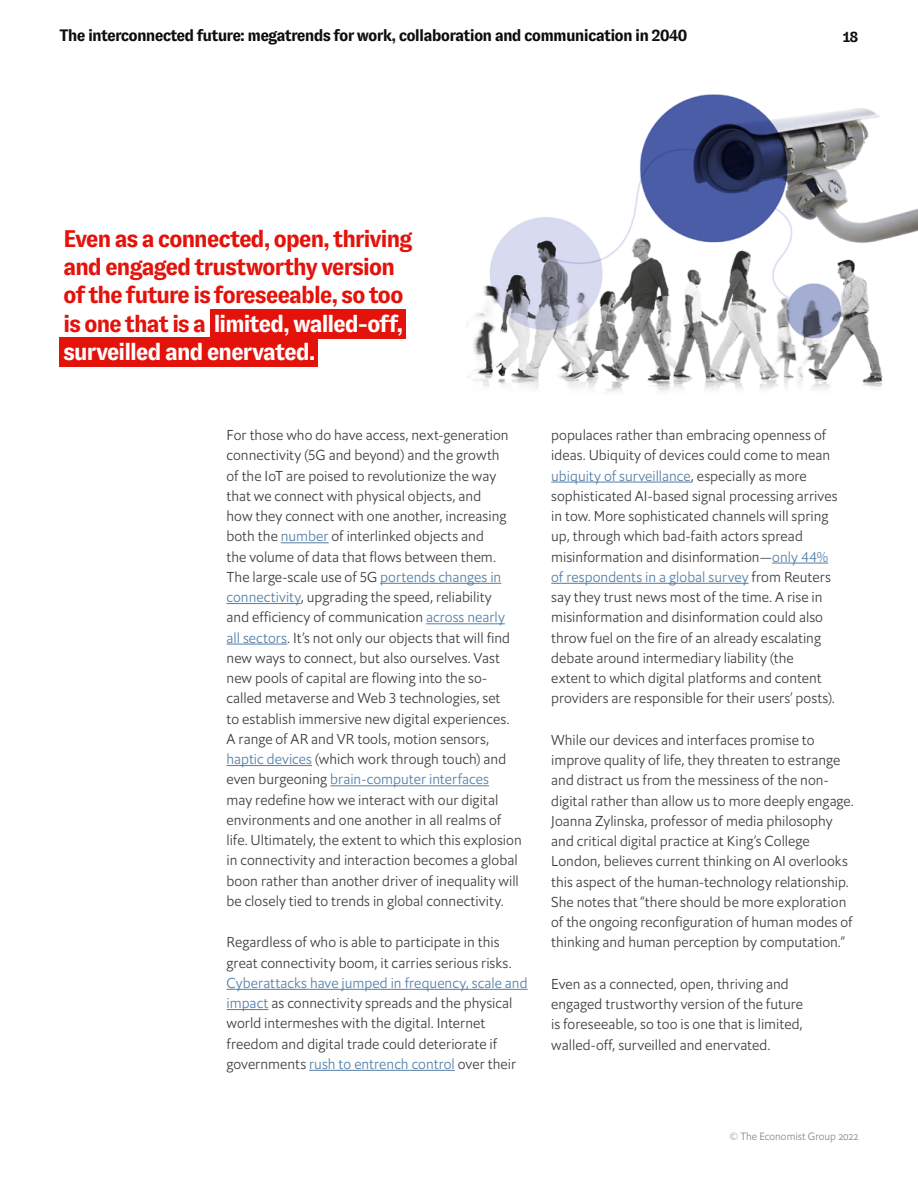
<style>
.page{position:relative;width:918px;height:1188px;background:#fff}
.page>*{position:absolute;margin:0;border:0;box-sizing:border-box;transform-origin:0 0}
.t1{font:700 24px/28.5px "GT Zirkon";letter-spacing:-.055em;color:#e3120b}
.t2{font:700 16.5px "GT Zirkon";letter-spacing:-.05em;color:#0d0d0d}
.t3{font:700 15px "GT Zirkon";color:#0d0d0d}
.t4{font:300 14.25px/20.2px "Econ Sans OS";letter-spacing:.005em;color:#3d3d3d}
.t5{font:300 10.5px "Econ Sans OS";color:#868686}
.s1{color:#fff}
.s2{color:#527ea7}
</style>
<div class="page">
<img style="left:467px;top:94px;width:451px;height:298px">
<hr style="left:281px;top:542px;width:48px;height:1px;background:#527ea7">
<hr style="left:380px;top:583px;width:121px;height:1px;background:#527ea7">
<hr style="left:227px;top:603px;width:74px;height:1px;background:#527ea7">
<hr style="left:426px;top:623px;width:79px;height:1px;background:#527ea7">
<hr style="left:227px;top:644px;width:60px;height:1px;background:#527ea7">
<hr style="left:227px;top:765px;width:85px;height:1px;background:#527ea7">
<hr style="left:330px;top:785px;width:159px;height:1px;background:#527ea7">
<hr style="left:227px;top:989px;width:301px;height:1px;background:#527ea7">
<hr style="left:227px;top:1009px;width:41px;height:1px;background:#527ea7">
<hr style="left:309px;top:1070px;width:146px;height:1px;background:#527ea7">
<hr style="left:551px;top:482px;width:140px;height:1px;background:#527ea7">
<hr style="left:772px;top:563px;width:56px;height:1px;background:#527ea7">
<hr style="left:551px;top:583px;width:198px;height:1px;background:#527ea7">
<div style="left:210px;top:309px;width:196px;height:29px;background:#e3120b"></div>
<div style="left:60px;top:338px;width:258px;height:29px;background:#e3120b"></div>
<p class="t2" style="left:60px;top:26px;width:630px">The interconnected future: megatrends for work, collaboration and communication in 2040</p>
<p class="t3" style="left:843px;top:28px;width:17px">18</p>
<h1 class="t1" style="left:63px;top:224px;width:351px">Even as a connected, open, thriving and engaged trustworthy version of the future is foreseeable, so too is one that is a <span class="s1">limited, walled-off, surveilled and enervated.</span></h1>
<p class="t4" style="left:227px;top:425px;width:297px">For those who do have access, next-generation connectivity (5G and beyond) and the growth<br>of the IoT are poised to revolutionize the way that we connect with physical objects, and<br>how they connect with one another, increasing both the <span class="s2">number</span> of interlinked objects and<br>the volume of data that flows between them.<br>The large-scale use of 5G <span class="s2">portends changes in connectivity</span>, upgrading the speed, reliability<br>and efficiency of communication <span class="s2">across nearly all sectors</span>. It’s not only our objects that will find new ways to connect, but also ourselves. Vast new pools of capital are flowing into the so&shy;called metaverse and Web 3 technologies, set<br>to establish immersive new digital experiences.<br>A range of AR and VR tools, motion sensors, <span class="s2">haptic devices</span> (which work through touch) and even burgeoning <span class="s2">brain-computer interfaces<br></span>may redefine how we interact with our digital environments and one another in all realms of life. Ultimately, the extent to which this explosion in connectivity and interaction becomes a global boon rather than another driver of inequality will be closely tied to trends in global connectivity.</p>
<p class="t4" style="left:227px;top:932px;width:287px">Regardless of who is able to participate in this great connectivity boom, it carries serious risks.</p>
<p class="t4" style="left:227px;top:973px;width:303px"><span class="s2">Cyberattacks have jumped in frequency, scale and impact</span> as connectivity spreads and the physical world intermeshes with the digital. Internet freedom and digital trade could deteriorate if governments <span class="s2">rush to entrench control</span> over their</p>
<p class="t4" style="left:551px;top:425px;width:288px">populaces rather than embracing openness of ideas. Ubiquity of devices could come to mean <span class="s2">ubiquity of surveillance</span>, especially as more sophisticated AI-based signal processing arrives in tow. More sophisticated channels will spring up, through which bad-faith actors spread misinformation and disinformation—<span class="s2">only 44% of respondents in a global survey</span> from Reuters say they trust news most of the time. A rise in misinformation and disinformation could also throw fuel on the fire of an already escalating debate around intermediary liability (the<br>extent to which digital platforms and content providers are responsible for their users’ posts).</p>
<p class="t4" style="left:551px;top:730px;width:304px">While our devices and interfaces promise to improve quality of life, they threaten to estrange and distract us from the messiness of the non&shy;digital rather than allow us to more deeply engage.<br>Joanna Zylinska, professor of media philosophy and critical digital practice at King’s College London, believes current thinking on AI overlooks this aspect of the human-technology relationship.<br>She notes that “there should be more exploration of the ongoing reconfiguration of human modes of thinking and human perception by computation.”</p>
<p class="t4" style="left:551px;top:974px;width:253px">Even as a connected, open, thriving and engaged trustworthy version of the future is foreseeable, so too is one that is limited, walled-off, surveilled and enervated.</p>
<p class="t5" style="left:730px;top:1130px;width:130px">© The Economist Group 2022</p>
</div>
